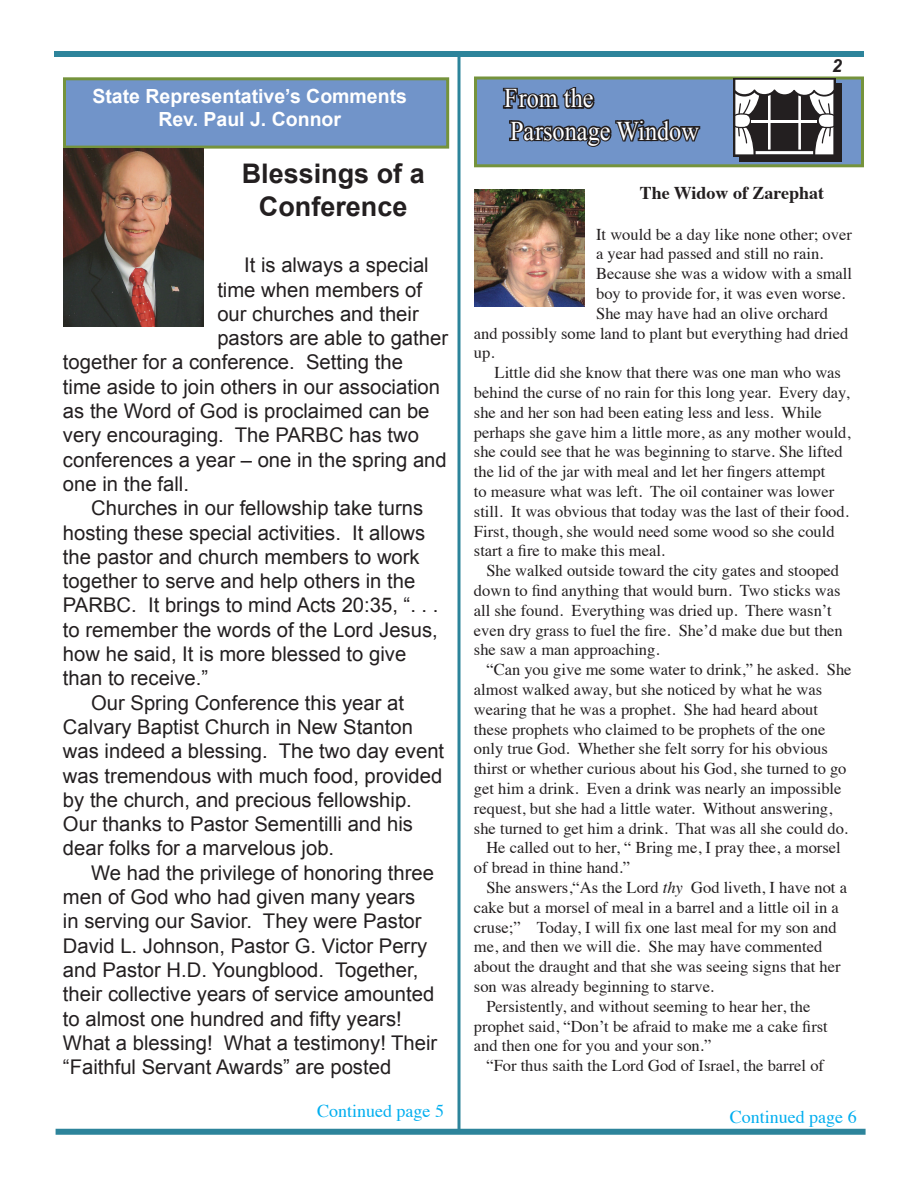
<style>
.page{position:relative;width:918px;height:1188px;background:#fff}
.page>*{position:absolute;margin:0;border:0;box-sizing:border-box;transform-origin:0 0}
.t1{font:27px/32.4px "Times New Roman";color:#fff;scale:.9 1}
.t2{font:700 27px/32.4px "Arial";color:#231f20;text-align:center}
.t3{font:20.25px "Arial";color:#231f20}
.t4{font:700 19.5px/23.4px "Arial";color:#fff;text-align:center}
.t5{font:18px "Times";color:#00aeef}
.t6{font:700 18px "Times";color:#231f20}
.t7{font:italic 700 18px "Arial";color:#231f20}
.t8{font:16.5px "Times";color:#231f20}
.s1{font-style:italic}
</style>
<div class="page">
<div style="left:474px;top:76px;width:390px;height:91px;background:#7194c9;border:3px solid #75933c"></div>
<svg style="left:733px;top:78px;width:103px;height:79px"></svg>
<div style="left:739px;top:83px;width:102px;height:79px;background:#231f20"></div>
<svg style="left:734px;top:80px;width:101px;height:74px"></svg>
<svg style="left:502px;top:87px;width:199px;height:60px"></svg>
<div style="left:63px;top:77px;width:386px;height:72px;background:#7194c9;border:3px solid #75933c"></div>
<div style="left:56px;top:1129px;width:810px;height:6px;background:#2d849b"></div>
<hr style="left:458px;top:54px;width:2px;height:1078px;background:#2d849b">
<div style="left:54px;top:51px;width:810px;height:6px;background:#2d849b"></div>
<img style="left:474px;top:189px;width:111px;height:118px">
<img style="left:63px;top:149px;width:141px;height:177px">
<p class="t4" style="left:92px;top:85px;width:316px">State Representative’s Comments<br>Rev. Paul J. Connor</p>
<h1 class="t2" style="left:242px;top:158px;width:185px">Blessings of a<br>Conference</h1>
<p class="t3" style="left:244px;top:252px;width:186px">It is always a special</p>
<p class="t3" style="left:217px;top:276px;width:206px">time when members of</p>
<p class="t3" style="left:217px;top:300px;width:203px">our churches and their</p>
<p class="t3" style="left:217px;top:325px;width:232px">pastors are able to gather</p>
<p class="t3" style="left:63px;top:349px;width:341px">together for a conference. Setting the</p>
<p class="t3" style="left:63px;top:373px;width:379px">time aside to join others in our association</p>
<p class="t3" style="left:63px;top:398px;width:368px">as the Word of God is proclaimed can be</p>
<p class="t3" style="left:63px;top:422px;width:358px">very encouraging. The PARBC has two</p>
<p class="t3" style="left:63px;top:446px;width:385px">conferences a year – one in the spring and</p>
<p class="t3" style="left:63px;top:471px;width:128px">one in the fall.</p>
<p class="t3" style="left:91px;top:495px;width:333px">Churches in our fellowship take turns</p>
<p class="t3" style="left:63px;top:519px;width:364px">hosting these special activities. It allows</p>
<p class="t3" style="left:63px;top:543px;width:358px">the pastor and church members to work</p>
<p class="t3" style="left:63px;top:568px;width:354px">together to serve and help others in the</p>
<p class="t3" style="left:63px;top:592px;width:377px">PARBC. It brings to mind Acts 20:35, “. . .</p>
<p class="t3" style="left:63px;top:616px;width:376px">to remember the words of the Lord Jesus,</p>
<p class="t3" style="left:63px;top:641px;width:345px">how he said, It is more blessed to give</p>
<p class="t3" style="left:63px;top:665px;width:147px">than to receive.”</p>
<p class="t3" style="left:91px;top:689px;width:314px">Our Spring Conference this year at</p>
<p class="t3" style="left:63px;top:714px;width:352px">Calvary Baptist Church in New Stanton</p>
<p class="t3" style="left:63px;top:738px;width:383px">was indeed a blessing. The two day event</p>
<p class="t3" style="left:63px;top:762px;width:381px">was tremendous with much food, provided</p>
<p class="t3" style="left:63px;top:786px;width:350px">by the church, and precious fellowship.</p>
<p class="t3" style="left:63px;top:811px;width:352px">Our thanks to Pastor Sementilli and his</p>
<p class="t3" style="left:63px;top:835px;width:273px">dear folks for a marvelous job.</p>
<p class="t3" style="left:91px;top:859px;width:344px">We had the privilege of honoring three</p>
<p class="t3" style="left:63px;top:884px;width:354px">men of God who had given many years</p>
<p class="t3" style="left:63px;top:908px;width:360px">in serving our Savior. They were Pastor</p>
<p class="t3" style="left:63px;top:932px;width:366px">David L. Johnson, Pastor G. Victor Perry</p>
<p class="t3" style="left:63px;top:957px;width:357px">and Pastor H.D. Youngblood. Together,</p>
<p class="t3" style="left:63px;top:981px;width:373px">their collective years of service amounted</p>
<p class="t3" style="left:63px;top:1005px;width:340px">to almost one hundred and fifty years!</p>
<p class="t3" style="left:63px;top:1029px;width:376px">What a blessing! What a testimony! Their</p>
<p class="t3" style="left:63px;top:1054px;width:330px">“Faithful Servant Awards” are posted</p>
<h1 class="t1" style="left:504px;top:82px;width:218px">From the<br>Parsonage Window</h1>
<p class="t7" style="left:832px;top:53px;width:12px">2</p>
<p class="t6" style="left:640px;top:176px;width:186px">The Widow of Zarephat</p>
<p class="t8" style="left:596px;top:219px;width:257px">It would be a day like none other; over</p>
<p class="t8" style="left:596px;top:238px;width:229px">a year had passed and still no rain.</p>
<p class="t8" style="left:596px;top:258px;width:257px">Because she was a widow with a small</p>
<p class="t8" style="left:596px;top:278px;width:251px">boy to provide for, it was even worse.</p>
<p class="t8" style="left:596px;top:298px;width:233px">She may have had an olive orchard</p>
<p class="t8" style="left:474px;top:318px;width:376px">and possibly some land to plant but everything had dried</p>
<p class="t8" style="left:474px;top:337px;width:22px">up.</p>
<p class="t8" style="left:495px;top:357px;width:348px">Little did she know that there was one man who was</p>
<p class="t8" style="left:474px;top:377px;width:377px">behind the curse of no rain for this long year. Every day,</p>
<p class="t8" style="left:474px;top:397px;width:349px">she and her son had been eating less and less. While</p>
<p class="t8" style="left:474px;top:417px;width:378px">perhaps she gave him a little more, as any mother would,</p>
<p class="t8" style="left:474px;top:436px;width:370px">she could see that he was beginning to starve. She lifted</p>
<p class="t8" style="left:474px;top:456px;width:353px">the lid of the jar with meal and let her fingers attempt</p>
<p class="t8" style="left:474px;top:476px;width:362px">to measure what was left. The oil container was lower</p>
<p class="t8" style="left:474px;top:496px;width:376px">still. It was obvious that today was the last of their food.</p>
<p class="t8" style="left:474px;top:516px;width:362px">First, though, she would need some wood so she could</p>
<p class="t8" style="left:474px;top:535px;width:193px">start a fire to make this meal.</p>
<p class="t8" style="left:486px;top:555px;width:354px">She walked outside toward the city gates and stooped</p>
<p class="t8" style="left:474px;top:575px;width:368px">down to find anything that would burn. Two sticks was</p>
<p class="t8" style="left:474px;top:595px;width:359px">all she found. Everything was dried up. There wasn’t</p>
<p class="t8" style="left:474px;top:615px;width:370px">even dry grass to fuel the fire. She’d make due but then</p>
<p class="t8" style="left:474px;top:634px;width:187px">she saw a man approaching.</p>
<p class="t8" style="left:486px;top:654px;width:367px">“Can you give me some water to drink,” he asked. She</p>
<p class="t8" style="left:474px;top:674px;width:350px">almost walked away, but she noticed by what he was</p>
<p class="t8" style="left:474px;top:694px;width:346px">wearing that he was a prophet. She had heard about</p>
<p class="t8" style="left:474px;top:714px;width:353px">these prophets who claimed to be prophets of the one</p>
<p class="t8" style="left:474px;top:733px;width:355px">only true God. Whether she felt sorry for his obvious</p>
<p class="t8" style="left:474px;top:753px;width:374px">thirst or whether curious about his God, she turned to go</p>
<p class="t8" style="left:474px;top:773px;width:369px">get him a drink. Even a drink was nearly an impossible</p>
<p class="t8" style="left:474px;top:793px;width:360px">request, but she had a little water. Without answering,</p>
<p class="t8" style="left:474px;top:813px;width:376px">she turned to get him a drink. That was all she could do.</p>
<p class="t8" style="left:486px;top:832px;width:356px">He called out to her, “ Bring me, I pray thee, a morsel</p>
<p class="t8" style="left:474px;top:852px;width:158px">of bread in thine hand.”</p>
<p class="t8" style="left:486px;top:872px;width:362px">She answers,“As the Lord <span class="s1">thy</span> God liveth, I have not a</p>
<p class="t8" style="left:474px;top:892px;width:366px">cake but a morsel of meal in a barrel and a little oil in a</p>
<p class="t8" style="left:474px;top:912px;width:364px">cruse;” Today, I will fix one last meal for my son and</p>
<p class="t8" style="left:474px;top:931px;width:350px">me, and then we will die. She may have commented</p>
<p class="t8" style="left:474px;top:951px;width:368px">about the draught and that she was seeing signs that her</p>
<p class="t8" style="left:474px;top:971px;width:242px">son was already beginning to starve.</p>
<p class="t8" style="left:486px;top:991px;width:326px">Persistently, and without seeming to hear her, the</p>
<p class="t8" style="left:474px;top:1011px;width:355px">prophet said, “Don’t be afraid to make me a cake first</p>
<p class="t8" style="left:474px;top:1030px;width:239px">and then one for you and your son.”</p>
<p class="t8" style="left:486px;top:1050px;width:339px">“For thus saith the Lord God of Israel, the barrel of</p>
<p class="t5" style="left:317px;top:1095px;width:128px">Continued page 5</p>
<p class="t5" style="left:730px;top:1100px;width:128px">Continued page 6</p>
</div>
